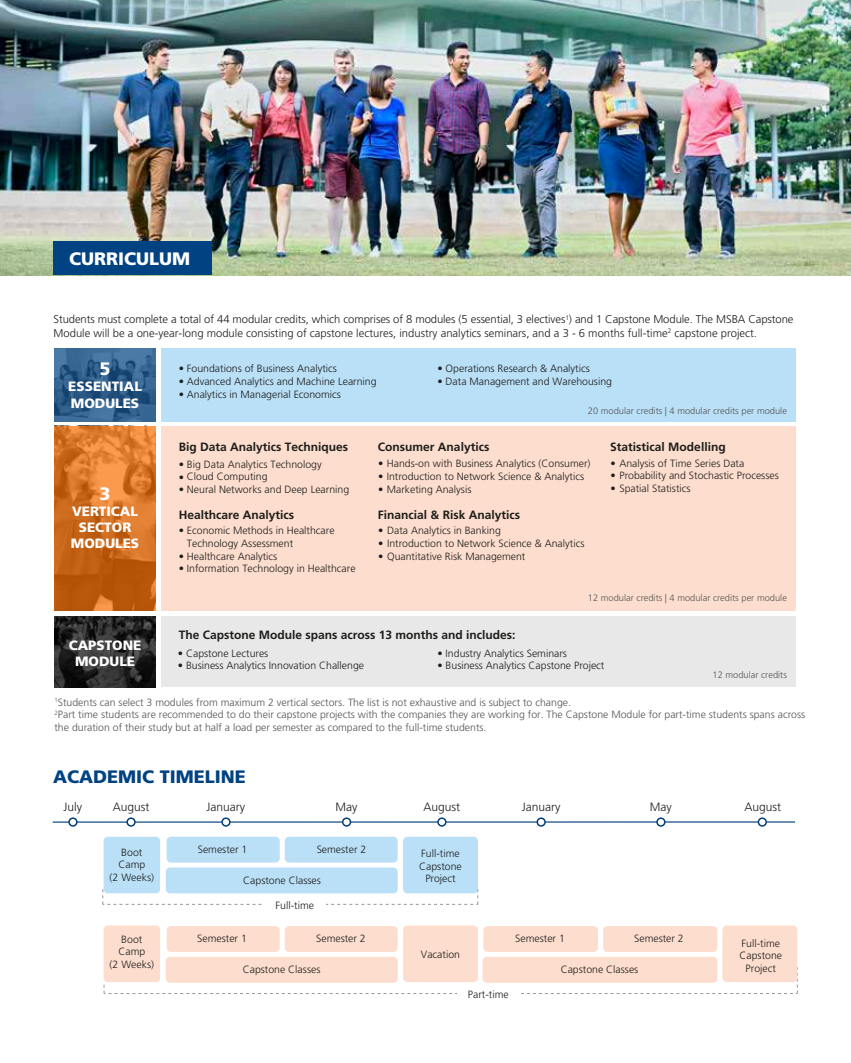
<style>
.page{position:relative;width:851px;height:1063px;background:#fff}
.page>*{position:absolute;margin:0;border:0;box-sizing:border-box;transform-origin:0 0}
.t1{font:900 18px "Frutiger LT Pro";color:#004282}
.t2{font:900 18px "Frutiger LT Pro";color:#fff}
.t3{font:900 13.5px/16.2px "Frutiger LT Pro";color:#fff;text-align:center}
.t4{font:700 12px "Frutiger LT Pro";color:#1d1d1b}
.t5{font:300 12px "Frutiger LT Pro";color:#1d1d1b}
.t6{font:300 11.25px/13.5px "Frutiger LT Pro";letter-spacing:-.005em;color:#1d1d1b}
.t7{font:300 10.5px/12.6px "Frutiger LT Pro";color:#1d1d1b;text-align:center}
.t8{font:300 10.5px/12.6px "Frutiger LT Pro";color:#545454}
.t9{font:300 9.3px "Frutiger LT Pro";color:#545454}
</style>
<div class="page">
<img style="left:0;top:0;width:850px;height:275px">
<div style="left:161px;top:349px;width:634px;height:73px;background:#bae0f8"></div>
<div style="left:161px;top:616px;width:634px;height:71px;background:#e8e8e8"></div>
<div style="left:161px;top:426px;width:634px;height:185px;background:#fddece"></div>
<svg style="left:54px;top:349px;width:102px;height:73px;background:#32608d"></svg>
<svg style="left:54px;top:616px;width:102px;height:71px;background:#2a2a2a"></svg>
<svg style="left:54px;top:426px;width:102px;height:185px;background:#cf6e21"></svg>
<hr style="left:53px;top:821px;width:741px;height:2px;background:#013f7b">
<div style="left:69px;top:818px;width:8px;height:8px;background:#fff;border-radius:50%"></div>
<div style="left:68px;top:817px;width:10px;height:10px;border:2px solid #013f7b;border-radius:50%"></div>
<div style="left:127px;top:818px;width:8px;height:8px;background:#fff;border-radius:50%"></div>
<div style="left:126px;top:817px;width:10px;height:10px;border:2px solid #013f7b;border-radius:50%"></div>
<div style="left:222px;top:818px;width:8px;height:8px;background:#fff;border-radius:50%"></div>
<div style="left:221px;top:817px;width:9px;height:10px;border:2px solid #013f7b;border-radius:50%"></div>
<div style="left:343px;top:818px;width:7px;height:8px;background:#fff;border-radius:50%"></div>
<div style="left:342px;top:817px;width:9px;height:10px;border:2px solid #013f7b;border-radius:50%"></div>
<div style="left:438px;top:818px;width:7px;height:8px;background:#fff;border-radius:50%"></div>
<div style="left:437px;top:817px;width:9px;height:10px;border:2px solid #013f7b;border-radius:50%"></div>
<div style="left:537px;top:818px;width:8px;height:8px;background:#fff;border-radius:50%"></div>
<div style="left:536px;top:817px;width:9px;height:10px;border:2px solid #013f7b;border-radius:50%"></div>
<div style="left:657px;top:818px;width:7px;height:8px;background:#fff;border-radius:50%"></div>
<div style="left:656px;top:817px;width:9px;height:10px;border:2px solid #013f7b;border-radius:50%"></div>
<div style="left:103px;top:837px;width:57px;height:56px;background:#bae0f8;border-radius:4px"></div>
<div style="left:167px;top:837px;width:113px;height:26px;background:#bae0f8;border-radius:4px"></div>
<div style="left:285px;top:837px;width:112px;height:26px;background:#bae0f8;border-radius:4px"></div>
<div style="left:166px;top:868px;width:231px;height:25px;background:#bae0f8;border-radius:4px"></div>
<div style="left:403px;top:837px;width:75px;height:56px;background:#bae0f8;border-radius:4px"></div>
<div style="left:758px;top:818px;width:8px;height:8px;background:#fff;border-radius:50%"></div>
<div style="left:757px;top:817px;width:9px;height:10px;border:2px solid #013f7b;border-radius:50%"></div>
<svg style="left:102px;top:887px;width:376px;height:18px"></svg>
<div style="left:264px;top:898px;width:61px;height:16px;background:#fff"></div>
<svg style="left:104px;top:967px;width:693px;height:27px"></svg>
<div style="left:457px;top:989px;width:62px;height:17px;background:#fff"></div>
<div style="left:722px;top:925px;width:75px;height:57px;background:#fddece;border-radius:4px"></div>
<div style="left:403px;top:925px;width:75px;height:57px;background:#fddece;border-radius:4px"></div>
<div style="left:103px;top:926px;width:57px;height:56px;background:#fddece;border-radius:4px"></div>
<div style="left:167px;top:926px;width:113px;height:26px;background:#fddece;border-radius:4px"></div>
<div style="left:285px;top:926px;width:112px;height:26px;background:#fddece;border-radius:4px"></div>
<div style="left:166px;top:957px;width:231px;height:26px;background:#fddece;border-radius:4px"></div>
<div style="left:483px;top:926px;width:115px;height:26px;background:#fddece;border-radius:4px"></div>
<div style="left:603px;top:926px;width:114px;height:26px;background:#fddece;border-radius:4px"></div>
<div style="left:482px;top:957px;width:235px;height:26px;background:#fddece;border-radius:4px"></div>
<div style="left:53px;top:241px;width:159px;height:33px;background:#004282"></div>
<h1 class="t2" style="left:69px;top:247px;width:123px">CURRICULUM</h1>
<p class="t6" style="left:53px;top:313px;width:741px">Students must complete a total of 44 modular credits, which comprises of 8 modules (5 essential, 3 electives<sup>1</sup>) and 1 Capstone Module. The MSBA Capstone<br>Module will be a one-year-long module consisting of capstone lectures, industry analytics seminars, and a 3 - 6 months full-time<sup>2</sup> capstone project.</p>
<p class="t7" style="left:179px;top:363px;width:160px">• Foundations of Business Analytics</p>
<p class="t7" style="left:179px;top:375px;width:199px">• Advanced Analytics and Machine Learning</p>
<p class="t7" style="left:179px;top:388px;width:164px">• Analytics in Managerial Economics</p>
<h1 class="t2" style="left:99px;top:358px;width:13px">5</h1>
<p class="t3" style="left:68px;top:379px;width:75px;text-align:left">ESSENTIAL<br>MODULES</p>
<p class="t7" style="left:437px;top:363px;width:154px">• Operations Research &amp; Analytics</p>
<p class="t7" style="left:437px;top:375px;width:176px">• Data Management and Warehousing</p>
<p class="t9" style="left:588px;top:405px;width:200px">20 modular credits | 4 modular credits per module</p>
<h1 class="t2" style="left:99px;top:483px;width:13px">3</h1>
<p class="t3" style="left:71px;top:503px;width:70px">VERTICAL<br>SECTOR<br>MODULES</p>
<p class="t3" style="left:69px;top:637px;width:74px">CAPSTONE<br>MODULE</p>
<p class="t4" style="left:179px;top:440px;width:171px">Big Data Analytics Techniques</p>
<p class="t7" style="left:179px;top:458px;width:144px">• Big Data Analytics Technology</p>
<p class="t7" style="left:179px;top:470px;width:90px">• Cloud Computing</p>
<p class="t7" style="left:179px;top:483px;width:172px">• Neural Networks and Deep Learning</p>
<p class="t4" style="left:179px;top:508px;width:117px">Healthcare Analytics</p>
<p class="t7" style="left:187px;top:525px;width:149px;text-align:left;text-indent:-8px">• Economic Methods in Healthcare<br>Technology Assessment</p>
<p class="t7" style="left:179px;top:550px;width:100px">• Healthcare Analytics</p>
<p class="t7" style="left:179px;top:562px;width:178px">• Information Technology in Healthcare</p>
<p class="t4" style="left:378px;top:440px;width:113px">Consumer Analytics</p>
<p class="t7" style="left:378px;top:457px;width:214px">• Hands-on with Business Analytics (Consumer)</p>
<p class="t7" style="left:378px;top:470px;width:207px">• Introduction to Network Science &amp; Analytics</p>
<p class="t7" style="left:378px;top:483px;width:95px">• Marketing Analysis</p>
<p class="t4" style="left:378px;top:508px;width:144px">Financial &amp; Risk Analytics</p>
<p class="t7" style="left:378px;top:525px;width:124px">• Data Analytics in Banking</p>
<p class="t7" style="left:378px;top:537px;width:208px">• Introduction to Network Science &amp; Analytics</p>
<p class="t7" style="left:378px;top:550px;width:149px">• Quantitative Risk Management</p>
<p class="t4" style="left:610px;top:440px;width:117px">Statistical Modelling</p>
<p class="t7" style="left:610px;top:457px;width:135px">• Analysis of Time Series Data</p>
<p class="t7" style="left:610px;top:470px;width:170px">• Probability and Stochastic Processes</p>
<p class="t7" style="left:610px;top:482px;width:82px">• Spatial Statistics</p>
<p class="t9" style="left:588px;top:593px;width:200px">12 modular credits | 4 modular credits per module</p>
<p class="t4" style="left:179px;top:627px;width:338px">The Capstone Module spans across 13 months and includes:</p>
<p class="t7" style="left:178px;top:647px;width:92px">• Capstone Lectures</p>
<p class="t7" style="left:178px;top:659px;width:188px">• Business Analytics Innovation Challenge</p>
<p class="t7" style="left:437px;top:647px;width:131px">• Industry Analytics Seminars</p>
<p class="t7" style="left:437px;top:659px;width:168px">• Business Analytics Capstone Project</p>
<p class="t9" style="left:712px;top:669px;width:76px">12 modular credits</p>
<p class="t8" style="left:54px;top:696px;width:752px"><sup>1</sup>Students can select 3 modules from maximum 2 vertical sectors. The list is not exhaustive and is subject to change.<br><sup>2</sup>Part time students are recommended to do their capstone projects with the companies they are working for. The Capstone Module for part-time students spans across the duration of their study but at half a load per semester as compared to the full-time students.</p>
<h1 class="t1" style="left:53px;top:766px;width:194px">ACADEMIC TIMELINE</h1>
<p class="t5" style="left:64px;top:800px;width:20px">July</p>
<p class="t5" style="left:113px;top:800px;width:38px">August</p>
<p class="t5" style="left:206px;top:800px;width:40px">January</p>
<p class="t5" style="left:335px;top:800px;width:23px">May</p>
<p class="t5" style="left:423px;top:800px;width:38px">August</p>
<p class="t5" style="left:521px;top:800px;width:40px">January</p>
<p class="t5" style="left:649px;top:800px;width:23px">May</p>
<p class="t7" style="left:110px;top:846px;width:46px">Boot<br>Camp<br>(2 Weeks)</p>
<p class="t7" style="left:198px;top:843px;width:51px">Semester 1</p>
<p class="t7" style="left:316px;top:843px;width:51px">Semester 2</p>
<p class="t7" style="left:419px;top:847px;width:44px">Full-time<br>Capstone<br>Project</p>
<p class="t7" style="left:243px;top:874px;width:79px">Capstone Classes</p>
<p class="t7" style="left:275px;top:899px;width:40px">Full-time</p>
<p class="t7" style="left:110px;top:933px;width:46px">Boot<br>Camp<br>(2 Weeks)</p>
<p class="t7" style="left:197px;top:932px;width:51px">Semester 1</p>
<p class="t7" style="left:316px;top:932px;width:51px">Semester 2</p>
<p class="t7" style="left:243px;top:963px;width:79px">Capstone Classes</p>
<p class="t7" style="left:421px;top:948px;width:41px">Vacation</p>
<p class="t7" style="left:515px;top:932px;width:51px">Semester 1</p>
<p class="t7" style="left:634px;top:932px;width:51px">Semester 2</p>
<p class="t7" style="left:560px;top:963px;width:79px">Capstone Classes</p>
<p class="t7" style="left:468px;top:989px;width:42px">Part-time</p>
<p class="t5" style="left:744px;top:800px;width:38px">August</p>
<p class="t7" style="left:739px;top:937px;width:44px">Full-time<br>Capstone<br>Project</p>
</div>
